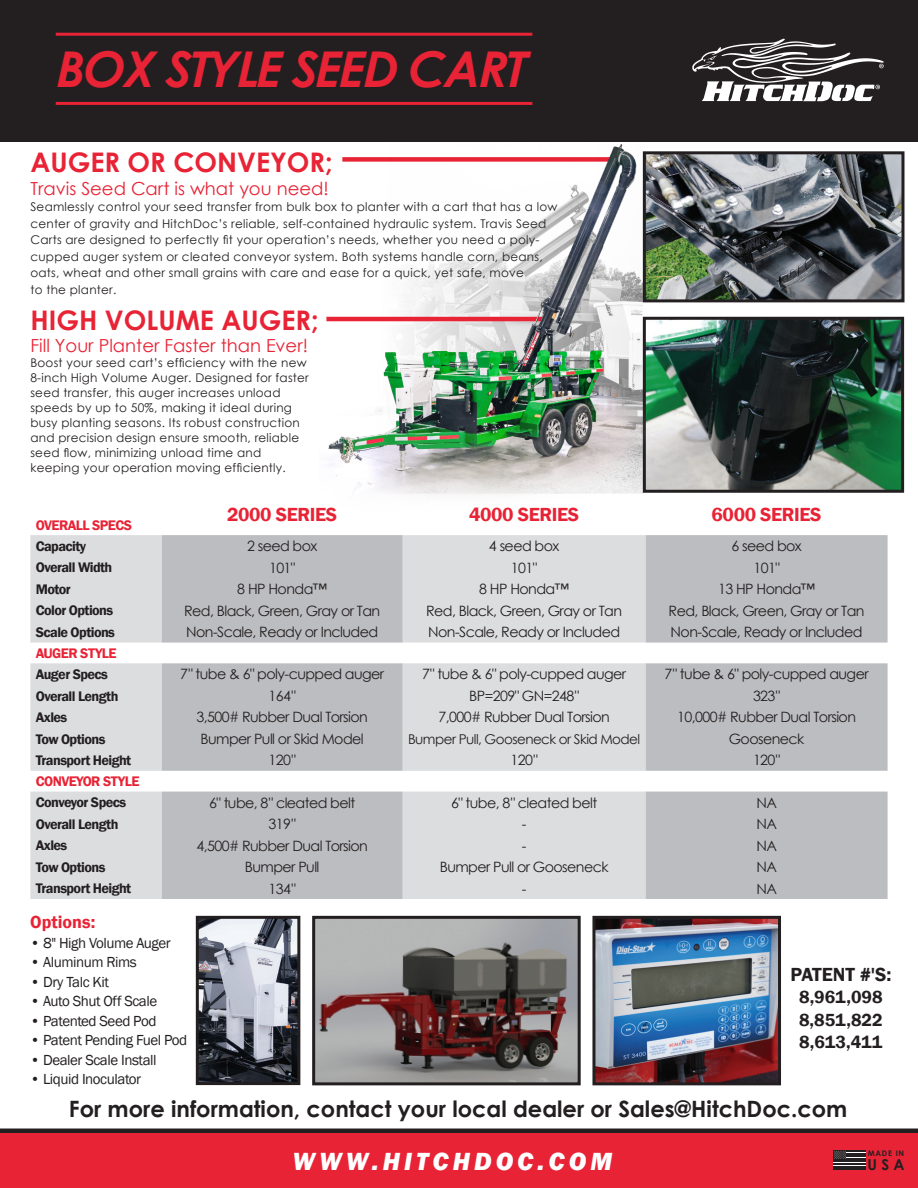
<style>
.page{position:relative;width:918px;height:1188px;background:#fff}
.page>*{position:absolute;margin:0;border:0;box-sizing:border-box;transform-origin:0 0}
.t1{font:italic 700 49.35px "Century Gothic";color:#e82335}
.t2{font:700 27px "Century Gothic";color:#e82335}
.t3{font:italic 800 25.5px "Franklin Gothic";letter-spacing:.16em;color:#fff}
.t4{font:700 22.5px "Century Gothic";color:#231f20}
.t5{font:600 19.5px "Franklin Gothic";letter-spacing:-.02em;color:#e82335}
.t6{font:600 19.5px "Franklin Gothic";color:#231f20}
.t7{font:18px "Century Gothic";color:#e82335}
.t8{font:600 18px "Franklin Gothic";color:#231f20}
.t9{font:600 18px "Franklin Gothic";color:#e82335}
.t10{font:15px "Franklin Gothic";letter-spacing:-.03em;color:#231f20}
.t11{font:700 15px "Century Gothic";color:#231f20}
.t12{font:14.25px "Century Gothic";letter-spacing:-.04em;color:#231f20}
.t13{font:600 14.25px "Franklin Gothic";letter-spacing:-.04em;color:#231f20}
.t14{font:600 14.25px "Franklin Gothic";letter-spacing:-.04em;color:#e82335}
.t15{font:13.5px "Century Gothic";letter-spacing:-.04em;color:#231f20}
.t16{font:12px/15px "Century Gothic";letter-spacing:.02em;color:#231f20}
.t17{font:700 7.65px "Century Gothic";letter-spacing:.1em;color:#231f20}
</style>
<div class="page">
<div style="left:0;top:1133px;width:918px;height:55px;background:#e82335"></div>
<svg style="left:30px;top:535px;width:132px;height:364px;background:#e1e1e3"></svg>
<svg style="left:162px;top:535px;width:726px;height:364px;background:#cdced1"></svg>
<hr style="left:0;top:1129px;width:918px;height:4px;background:#231f20">
<img style="left:200px;top:920px;width:96px;height:161px">
<div style="left:196px;top:916px;width:104px;height:169px;border:3px solid #231f20"></div>
<img style="left:316px;top:920px;width:261px;height:161px">
<div style="left:312px;top:916px;width:269px;height:169px;border:3px solid #231f20"></div>
<img style="left:658px;top:155px;width:242px;height:143px">
<div style="left:643px;top:151px;width:261px;height:151px;border:3px solid #231f20"></div>
<img style="left:658px;top:321px;width:242px;height:168px">
<div style="left:643px;top:317px;width:261px;height:176px;border:3px solid #231f20"></div>
<svg style="left:833px;top:1152px;width:33px;height:17px"></svg>
<hr style="left:834px;top:1150px;width:32px;height:2px;background:#231f20">
<hr style="left:834px;top:1153px;width:32px;height:1px;background:#231f20">
<hr style="left:834px;top:1156px;width:32px;height:1px;background:#231f20">
<hr style="left:834px;top:1158px;width:32px;height:1px;background:#231f20">
<hr style="left:833px;top:1161px;width:33px;height:1px;background:#231f20">
<hr style="left:833px;top:1163px;width:33px;height:2px;background:#231f20">
<hr style="left:833px;top:1166px;width:33px;height:1px;background:#231f20">
<hr style="left:833px;top:1169px;width:33px;height:1px;background:#231f20">
<div style="left:833px;top:1150px;width:13px;height:9px;background:#231f20"></div>
<svg style="left:834px;top:1151px;width:12px;height:8px"></svg>
<div style="left:0;top:0;width:918px;height:141px;background:#231f20"></div>
<svg style="left:692px;top:39px;width:192px;height:62px"></svg>
<hr style="left:56px;top:33px;width:476px;height:3px;background:#e82335">
<hr style="left:56px;top:102px;width:476px;height:3px;background:#e82335">
<img style="left:596px;top:920px;width:181px;height:161px">
<div style="left:592px;top:916px;width:189px;height:169px;border:3px solid #231f20"></div>
<img style="left:326px;top:144px;width:332px;height:350px">
<p class="t1" style="left:56px;top:32px;width:471px">BOX STYLE SEED CART</p>
<p class="t2" style="left:30px;top:142px;width:304px">AUGER OR CONVEYOR;</p>
<p class="t7" style="left:30px;top:176px;width:300px">Travis Seed Cart is what you need!</p>
<p class="t16" style="left:30px;top:199px;width:529px;line-height:16.5px">Seamlessly control your seed transfer from bulk box to planter with a cart that has a low center of gravity and HitchDoc’s reliable, self-contained hydraulic system. Travis Seed Carts are designed to perfectly fit your operation’s needs, whether you need a poly&shy;cupped auger system or cleated conveyor system. Both systems handle corn, beans, oats, wheat and other small grains with care and ease for a quick, yet safe, move<br>to the planter.</p>
<p class="t2" style="left:30px;top:299px;width:290px">HIGH VOLUME AUGER;</p>
<p class="t7" style="left:30px;top:333px;width:279px">Fill Your Planter Faster than Ever!</p>
<p class="t16" style="left:30px;top:355px;width:280px">Boost your seed cart’s efficiency with the new 8-inch High Volume Auger. Designed for faster seed transfer, this auger increases unload speeds by up to 50%, making it ideal during busy planting seasons. Its robust construction and precision design ensure smooth, reliable seed flow, minimizing unload time and keeping your operation moving efficiently.</p>
<p class="t5" style="left:227px;top:503px;width:112px">2000 SERIES</p>
<p class="t5" style="left:469px;top:503px;width:112px">4000 SERIES</p>
<p class="t5" style="left:712px;top:503px;width:112px">6000 SERIES</p>
<p class="t14" style="left:36px;top:516px;width:98px">OVERALL SPECS</p>
<p class="t13" style="left:36px;top:537px;width:52px">Capacity</p>
<p class="t12" style="left:247px;top:536px;width:72px">2 seed box</p>
<p class="t12" style="left:489px;top:536px;width:72px">4 seed box</p>
<p class="t12" style="left:731px;top:536px;width:72px">6 seed box</p>
<p class="t13" style="left:36px;top:559px;width:78px">Overall Width</p>
<p class="t12" style="left:269px;top:558px;width:28px">101"</p>
<p class="t12" style="left:511px;top:558px;width:28px">101"</p>
<p class="t12" style="left:753px;top:558px;width:28px">101"</p>
<p class="t13" style="left:36px;top:580px;width:37px">Motor</p>
<p class="t12" style="left:237px;top:579px;width:91px">8 HP Honda™</p>
<p class="t12" style="left:479px;top:579px;width:91px">8 HP Honda™</p>
<p class="t12" style="left:718px;top:579px;width:99px">13 HP Honda™</p>
<p class="t13" style="left:36px;top:602px;width:79px">Color Options</p>
<p class="t12" style="left:184px;top:601px;width:197px">Red, Black, Green, Gray or Tan</p>
<p class="t12" style="left:426px;top:601px;width:197px">Red, Black, Green, Gray or Tan</p>
<p class="t12" style="left:669px;top:601px;width:197px">Red, Black, Green, Gray or Tan</p>
<p class="t13" style="left:36px;top:623px;width:81px">Scale Options</p>
<p class="t12" style="left:186px;top:622px;width:193px">Non-Scale, Ready or Included</p>
<p class="t12" style="left:428px;top:622px;width:193px">Non-Scale, Ready or Included</p>
<p class="t12" style="left:671px;top:622px;width:193px">Non-Scale, Ready or Included</p>
<p class="t14" style="left:36px;top:644px;width:82px">AUGER STYLE</p>
<p class="t13" style="left:36px;top:666px;width:74px">Auger Specs</p>
<p class="t12" style="left:180px;top:664px;width:206px">7" tube &amp; 6" poly-cupped auger</p>
<p class="t12" style="left:422px;top:664px;width:206px">7" tube &amp; 6" poly-cupped auger</p>
<p class="t12" style="left:665px;top:664px;width:206px">7" tube &amp; 6" poly-cupped auger</p>
<p class="t13" style="left:36px;top:687px;width:84px">Overall Length</p>
<p class="t12" style="left:269px;top:686px;width:29px">164"</p>
<p class="t12" style="left:469px;top:686px;width:111px">BP=209" GN=248"</p>
<p class="t12" style="left:753px;top:686px;width:29px">323"</p>
<p class="t13" style="left:36px;top:709px;width:33px">Axles</p>
<p class="t12" style="left:196px;top:707px;width:173px">3,500# Rubber Dual Torsion</p>
<p class="t12" style="left:438px;top:707px;width:173px">7,000# Rubber Dual Torsion</p>
<p class="t12" style="left:677px;top:707px;width:180px">10,000# Rubber Dual Torsion</p>
<p class="t13" style="left:36px;top:730px;width:71px">Tow Options</p>
<p class="t12" style="left:201px;top:729px;width:165px">Bumper Pull or Skid Model</p>
<p class="t15" style="left:408px;top:729px;width:234px">Bumper Pull, Gooseneck or Skid Model</p>
<p class="t12" style="left:729px;top:729px;width:77px">Gooseneck</p>
<p class="t13" style="left:36px;top:751px;width:97px">Transport Height</p>
<p class="t12" style="left:269px;top:750px;width:29px">120"</p>
<p class="t12" style="left:511px;top:750px;width:29px">120"</p>
<p class="t12" style="left:753px;top:750px;width:29px">120"</p>
<p class="t14" style="left:36px;top:773px;width:105px">CONVEYOR STYLE</p>
<p class="t13" style="left:36px;top:794px;width:92px">Conveyor Specs</p>
<p class="t12" style="left:209px;top:793px;width:148px">6" tube, 8" cleated belt</p>
<p class="t12" style="left:451px;top:793px;width:148px">6" tube, 8" cleated belt</p>
<p class="t12" style="left:756px;top:793px;width:22px">NA</p>
<p class="t13" style="left:36px;top:815px;width:84px">Overall Length</p>
<p class="t12" style="left:269px;top:814px;width:29px">319"</p>
<p class="t12" style="left:522px;top:814px;width:6px">-</p>
<p class="t12" style="left:756px;top:814px;width:22px">NA</p>
<p class="t13" style="left:36px;top:837px;width:33px">Axles</p>
<p class="t12" style="left:196px;top:836px;width:173px">4,500# Rubber Dual Torsion</p>
<p class="t12" style="left:522px;top:836px;width:6px">-</p>
<p class="t12" style="left:756px;top:836px;width:22px">NA</p>
<p class="t13" style="left:36px;top:858px;width:71px">Tow Options</p>
<p class="t12" style="left:245px;top:857px;width:76px">Bumper Pull</p>
<p class="t12" style="left:440px;top:857px;width:170px">Bumper Pull or Gooseneck</p>
<p class="t12" style="left:756px;top:857px;width:22px">NA</p>
<p class="t13" style="left:36px;top:880px;width:97px">Transport Height</p>
<p class="t12" style="left:269px;top:878px;width:29px">134"</p>
<p class="t12" style="left:522px;top:878px;width:6px">-</p>
<p class="t12" style="left:756px;top:878px;width:22px">NA</p>
<p class="t9" style="left:30px;top:911px;width:67px">Options:</p>
<p class="t10" style="left:30px;top:934px;width:142px">• 8" High Volume Auger</p>
<p class="t10" style="left:30px;top:953px;width:108px">• Aluminum Rims</p>
<p class="t10" style="left:30px;top:973px;width:80px">• Dry Talc Kit</p>
<p class="t10" style="left:30px;top:992px;width:129px">• Auto Shut Off Scale</p>
<p class="t10" style="left:30px;top:1012px;width:128px">• Patented Seed Pod</p>
<p class="t10" style="left:30px;top:1031px;width:159px">• Patent Pending Fuel Pod</p>
<p class="t10" style="left:30px;top:1051px;width:128px">• Dealer Scale Install</p>
<p class="t10" style="left:30px;top:1070px;width:113px">• Liquid Inoculator</p>
<p class="t4" style="left:69px;top:1092px;width:780px">For more information, contact your local dealer or Sales@HitchDoc.com</p>
<p class="t6" style="left:790px;top:962px;width:103px">PATENT #'S:</p>
<p class="t8" style="left:799px;top:986px;width:85px">8,961,098</p>
<p class="t8" style="left:799px;top:1009px;width:85px">8,851,822</p>
<p class="t8" style="left:799px;top:1031px;width:85px">8,613,411</p>
<p class="t3" style="left:292px;top:1145px;width:321px">WWW.HITCHDOC.COM</p>
<p class="t17" style="left:868px;top:1147px;width:38px">MADE IN</p>
<p class="t11" style="left:868px;top:1153px;width:38px">USA</p>
</div>
